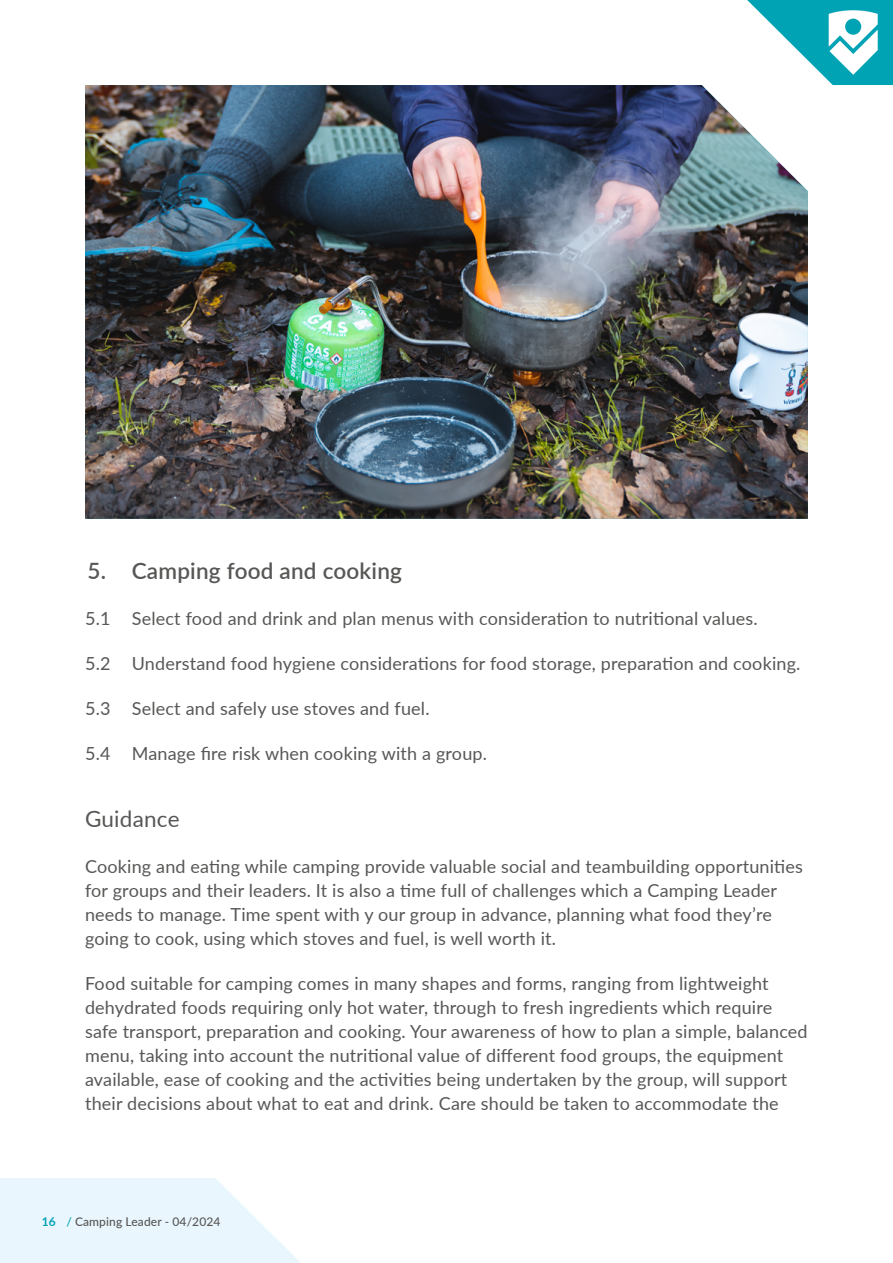
<style>
.page{position:relative;width:893px;height:1263px;background:#fff}
.page>*{position:absolute;margin:0;border:0;box-sizing:border-box;transform-origin:0 0}
.t1{font:600 22.5px "Lato";letter-spacing:.01em;color:#575756}
.t2{font:22.5px "Lato";letter-spacing:.01em;color:#575756}
.t3{font:18px/24px "Lato";letter-spacing:.01em;color:#575756}
.t4{font:500 12px "Lato";letter-spacing:.01em;color:#575756}
.s1{font-weight:700;color:#00a3b4}
.s2{color:#00a3b4}
</style>
<div class="page">
<svg style="left:0;top:1178px;width:300px;height:85px;background:#ecf7fd"></svg>
<svg style="left:747px;top:0;width:146px;height:85px"></svg>
<img style="left:85px;top:85px;width:723px;height:434px">
<p class="t1" style="left:87px;top:555px;width:316px">5. Camping food and cooking</p>
<p class="t3" style="left:85px;top:605px;width:674px">5.1 Select food and drink and plan menus with consideration to nutritional values.</p>
<p class="t3" style="left:85px;top:651px;width:717px">5.2 Understand food hygiene considerations for food storage, preparation and cooking.</p>
<p class="t3" style="left:85px;top:696px;width:346px">5.3 Select and safely use stoves and fuel.</p>
<p class="t3" style="left:85px;top:741px;width:403px">5.4 Manage fi re risk when cooking with a group.</p>
<p class="t2" style="left:85px;top:803px;width:96px">Guidance</p>
<p class="t3" style="left:85px;top:853px;width:719px">Cooking and eating while camping provide valuable social and teambuilding opportunities for groups and their leaders. It is also a time full of challenges which a Camping Leader needs to manage. Time spent with y our group in advance, planning what food they’re going to cook, using which stoves and fuel, is well worth it.</p>
<p class="t3" style="left:85px;top:970px;width:724px">Food suitable for camping comes in many shapes and forms, ranging from lightweight dehydrated foods requiring only hot water, through to fresh ingredients which require safe transport, preparation and cooking. Your awareness of how to plan a simple, balanced menu, taking into account the nutritional value of different food groups, the equipment available, ease of cooking and the activities being undertaken by the group, will support their decisions about what to eat and drink. Care should be taken to accommodate the</p>
<p class="t4" style="left:42px;top:1213px;width:180px"><span class="s1">16</span> <span class="s2">/</span> Camping Leader - 04/2024</p>
</div>
